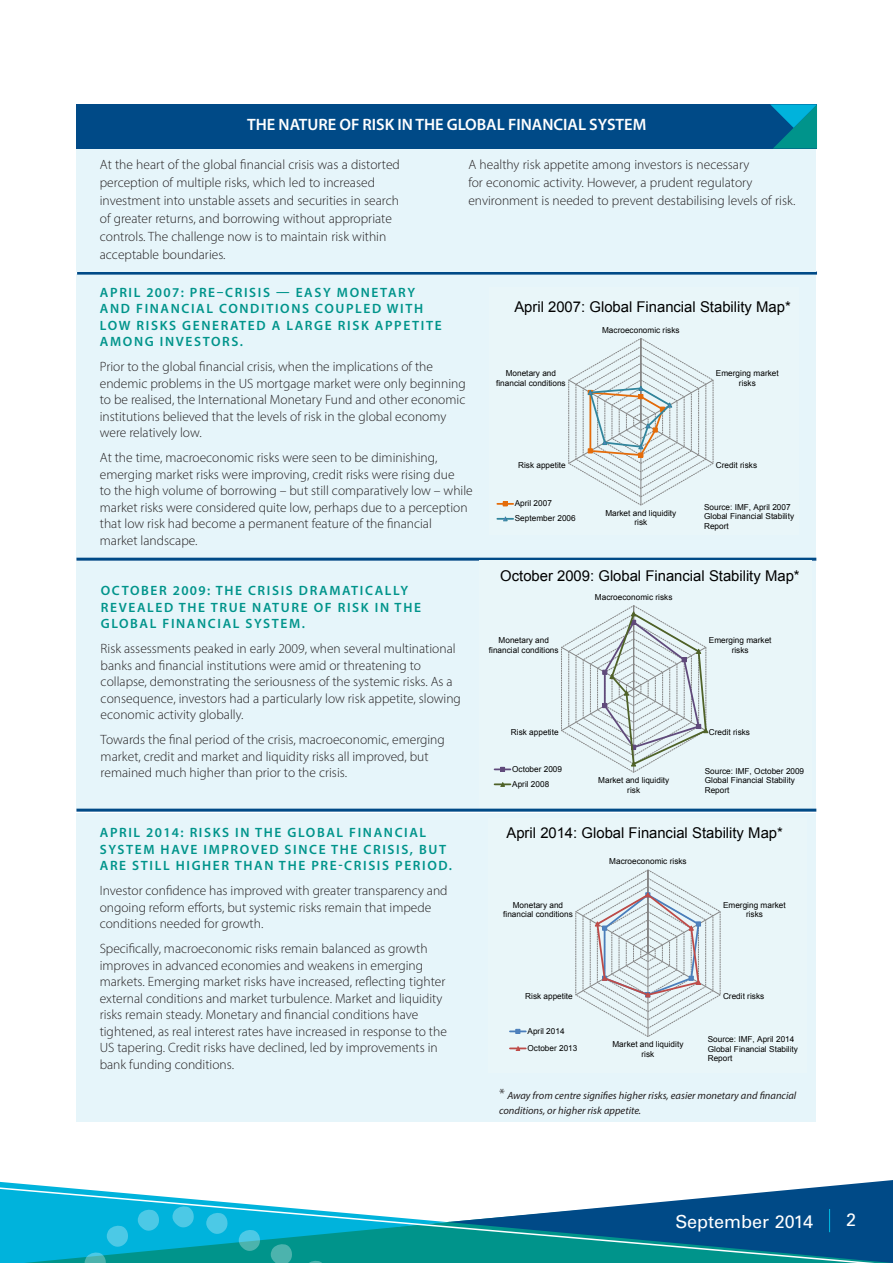
<style>
.page{position:relative;width:893px;height:1263px;background:#fff}
.page>*{position:absolute;margin:0;border:0;box-sizing:border-box;transform-origin:0 0}
.t1{font:18px "Univers LT Std";color:#fff}
.t2{font:600 16.5px "Myriad Pro";color:#fff}
.t3{font:14.85px "Arial";color:#000}
.body{font:300 13.5px/16.5px "Myriad Pro";color:#231f20}
.Body_Copy{font:300 13.5px/18px "Myriad Pro";color:#231f20}
.Head_02{font:600 13.5px/16.5px "Myriad Pro";letter-spacing:.12em;color:#00948b}
.Body_Copy-2{font:italic 10.5px/15px "Myriad Pro";color:#231f20}
.t4{font:8.25px/9.4px "Arial";color:#000;text-align:center}
.s1{font-weight:300;font-style:normal;font-size:15px}
</style>
<div class="page">
<svg style="left:0;top:1180px;width:893px;height:83px"></svg>
<div style="left:77px;top:104px;width:740px;height:45px;background:#004a87"></div>
<div style="left:76px;top:275px;width:740px;height:283px;background:#e6f5fa"></div>
<div style="left:76px;top:561px;width:740px;height:248px;background:#e6f5fa"></div>
<div style="left:76px;top:813px;width:740px;height:308px;background:#e6f5fa"></div>
<hr style="left:76px;top:558px;width:740px;height:3px;background:#004a87">
<hr style="left:76px;top:809px;width:740px;height:3px;background:#004a87">
<svg style="left:575px;top:869px;width:146px;height:168px"></svg>
<svg style="left:510px;top:1029px;width:16px;height:5px"></svg>
<svg style="left:510px;top:1046px;width:16px;height:5px"></svg>
<svg style="left:561px;top:605px;width:148px;height:168px"></svg>
<svg style="left:495px;top:767px;width:15px;height:5px"></svg>
<svg style="left:495px;top:782px;width:15px;height:5px"></svg>
<svg style="left:568px;top:338px;width:146px;height:168px"></svg>
<svg style="left:497px;top:501px;width:16px;height:5px"></svg>
<svg style="left:497px;top:516px;width:16px;height:6px"></svg>
<hr style="left:77px;top:272px;width:740px;height:3px;background:#004a87">
<div style="left:76px;top:149px;width:740px;height:123px;background:#e6f5fa"></div>
<svg style="left:770px;top:104px;width:47px;height:45px"></svg>
<p class="t2" style="left:247px;top:114px;width:401px">THE NATURE OF RISK IN THE GLOBAL FINANCIAL SYSTEM</p>
<p class="Body_Copy" style="left:100px;top:155px;width:302px">At the heart of the global financial crisis was a distorted perception of multiple risks, which led to increased investment into unstable assets and securities in search of greater returns, and borrowing without appropriate controls. The challenge now is to maintain risk within acceptable boundaries.</p>
<p class="Body_Copy" style="left:468px;top:155px;width:328px">A healthy risk appetite among investors is necessary<br>for economic activity. However, a prudent regulatory environment is needed to prevent destabilising levels of risk.</p>
<p class="Head_02" style="left:100px;top:283px;width:343px">APRIL 2007: PRE–CRISIS — EASY MONETARY AND FINANCIAL CONDITIONS COUPLED WITH LOW RISKS GENERATED A LARGE RISK APPETITE AMONG INVESTORS.</p>
<p class="body" style="left:100px;top:358px;width:367px">Prior to the global financial crisis, when the implications of the endemic problems in the US mortgage market were only beginning to be realised, the International Monetary Fund and other economic institutions believed that the levels of risk in the global economy were relatively low.</p>
<p class="body" style="left:100px;top:449px;width:374px">At the time, macroeconomic risks were seen to be diminishing, emerging market risks were improving, credit risks were rising due<br>to the high volume of borrowing – but still comparatively low – while market risks were considered quite low, perhaps due to a perception that low risk had become a permanent feature of the financial market landscape.</p>
<p class="Head_02" style="left:101px;top:582px;width:322px">OCTOBER 2009: THE CRISIS DRAMATICALLY<br>REVEALED THE TRUE NATURE OF RISK IN THE<br>GLOBAL FINANCIAL SYSTEM.</p>
<p class="body" style="left:101px;top:640px;width:362px">Risk assessments peaked in early 2009, when several multinational banks and financial institutions were amid or threatening to collapse, demonstrating the seriousness of the systemic risks. As a consequence, investors had a particularly low risk appetite, slowing economic activity globally.</p>
<p class="body" style="left:101px;top:731px;width:346px">Towards the final period of the crisis, macroeconomic, emerging market, credit and market and liquidity risks all improved, but remained much higher than prior to the crisis.</p>
<p class="Head_02" style="left:100px;top:824px;width:354px">APRIL 2014: RISKS IN THE GLOBAL FINANCIAL<br>SYSTEM HAVE IMPROVED SINCE THE CRISIS, BUT<br>ARE STILL HIGHER THAN THE PRE-CRISIS PERIOD.</p>
<p class="body" style="left:100px;top:882px;width:349px">Investor confidence has improved with greater transparency and ongoing reform efforts, but systemic risks remain that impede conditions needed for growth.</p>
<p class="body" style="left:100px;top:940px;width:349px">Specifically, macroeconomic risks remain balanced as growth improves in advanced economies and weakens in emerging markets. Emerging market risks have increased, reflecting tighter external conditions and market turbulence. Market and liquidity risks remain steady. Monetary and financial conditions have tightened, as real interest rates have increased in response to the US tapering. Credit risks have declined, led by improvements in bank funding conditions.</p>
<p class="t3" style="left:514px;top:297px;width:278px">April 2007: Global Financial Stability Map*</p>
<p class="t4" style="left:496px;top:369px;width:71px">Monetary and financial conditions</p>
<p class="t4" style="left:518px;top:460px;width:49px">Risk appetite</p>
<p class="t4" style="left:602px;top:325px;width:79px">Macroeconomic risks</p>
<p class="t4" style="left:716px;top:369px;width:64px">Emerging market risks</p>
<p class="t4" style="left:716px;top:460px;width:43px">Credit risks</p>
<p class="t4" style="left:515px;top:496px;width:62px;line-height:14.9px;text-align:left">April 2007<br>September 2006</p>
<p class="t4" style="left:704px;top:502px;width:92px;text-align:left">Source: IMF, April 2007<br>Global Financial Stability<br>Report</p>
<p class="t4" style="left:605px;top:508px;width:73px">Market and liquidity risk</p>
<p class="t3" style="left:500px;top:566px;width:301px">October 2009: Global Financial Stability Map*</p>
<p class="t4" style="left:489px;top:636px;width:71px">Monetary and financial conditions</p>
<p class="t4" style="left:511px;top:727px;width:49px">Risk appetite</p>
<p class="t4" style="left:595px;top:592px;width:79px">Macroeconomic risks</p>
<p class="t4" style="left:709px;top:636px;width:64px">Emerging market risks</p>
<p class="t4" style="left:709px;top:727px;width:43px">Credit risks</p>
<p class="t4" style="left:512px;top:762px;width:52px;line-height:14.9px;text-align:left">October 2009<br>April 2008</p>
<p class="t4" style="left:705px;top:766px;width:101px;text-align:left">Source: IMF, October 2009<br>Global Financial Stability<br>Report</p>
<p class="t4" style="left:598px;top:775px;width:73px">Market and liquidity risk</p>
<p class="t3" style="left:506px;top:823px;width:278px">April 2014: Global Financial Stability Map*</p>
<p class="t4" style="left:503px;top:900px;width:71px">Monetary and financial conditions</p>
<p class="t4" style="left:525px;top:992px;width:49px">Risk appetite</p>
<p class="t4" style="left:609px;top:857px;width:79px">Macroeconomic risks</p>
<p class="t4" style="left:723px;top:900px;width:64px">Emerging market risks</p>
<p class="t4" style="left:723px;top:992px;width:43px">Credit risks</p>
<p class="t4" style="left:527px;top:1023px;width:52px;line-height:17px;text-align:left">April 2014<br>October 2013</p>
<p class="t4" style="left:708px;top:1034px;width:92px;text-align:left">Source: IMF, April 2014<br>Global Financial Stability<br>Report</p>
<p class="t4" style="left:612px;top:1040px;width:73px">Market and liquidity risk</p>
<p class="Body_Copy-2" style="left:499px;top:1088px;width:299px"><span class="s1">*</span> Away from centre signifies higher risks, easier monetary and financial conditions, or higher risk appetite.</p>
<p class="t1" style="left:675px;top:1210px;width:139px">September 2014</p>
<p class="t1" style="left:846px;top:1209px;width:12px">2</p>
</div>
